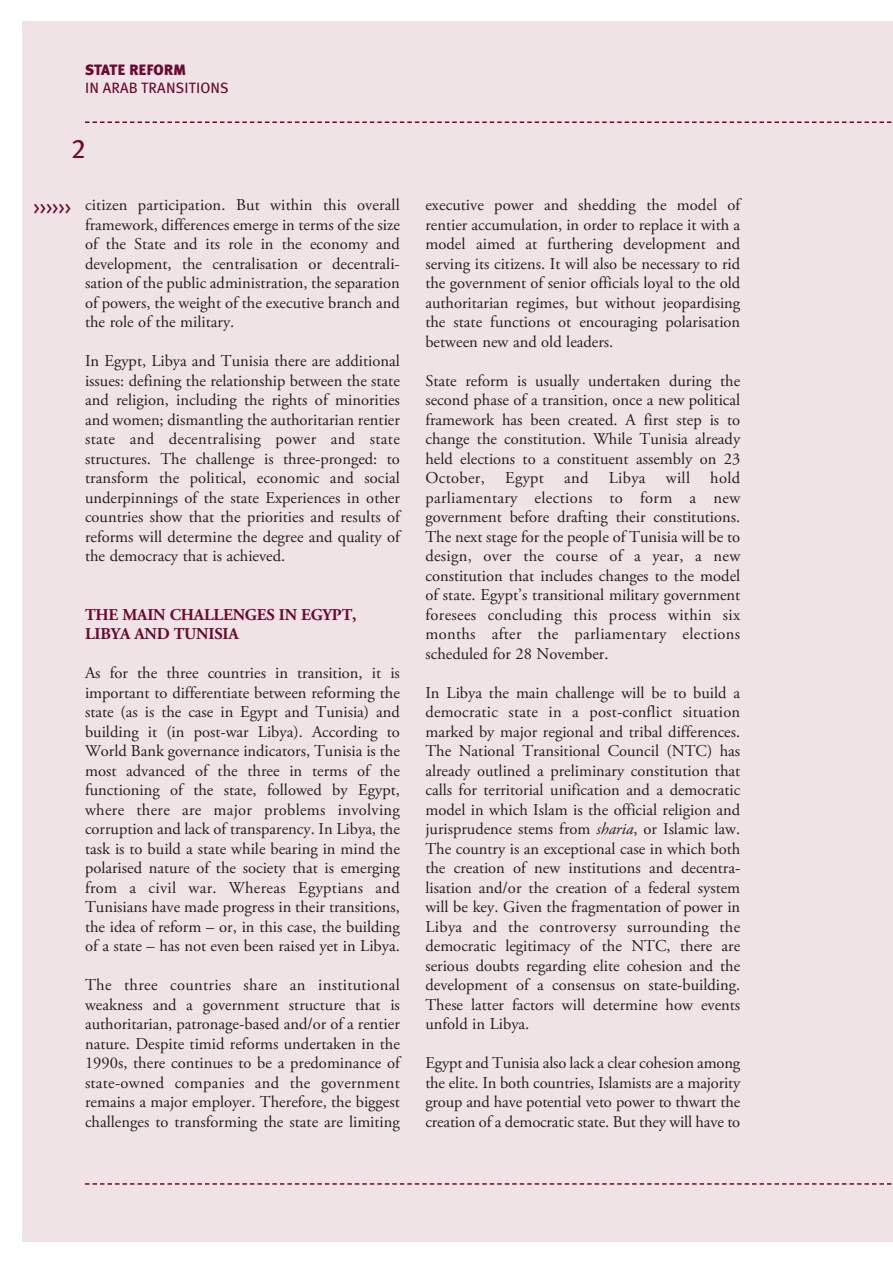
<style>
.page{position:relative;width:893px;height:1263px;background:#fff}
.page>*{position:absolute;margin:0;border:0;box-sizing:border-box;transform-origin:0 0}
.t1{font:27px "Meta Plus Book Caps";color:#6c0932}
.t2{font:18px "Meta Plus Book Caps";color:#6c0932}
.t3{font:16.5px/19.5px "Adobe Garamond Pro";color:#231f20;text-align:justify}
.t4{font:700 16.5px/19.5px "Adobe Garamond Pro";letter-spacing:-.01em;color:#6c0932}
.t5{font:15px "Meta Plus";letter-spacing:.005em;color:#6c0932}
.t6{font:900 15px "Meta Plus";color:#6c0932}
.s1{font-style:italic}
</style>
<div class="page">
<div style="left:22px;top:22px;width:871px;height:1220px;background:#efe3e5"></div>
<svg style="left:85px;top:121px;width:807px;height:2px"></svg>
<svg style="left:85px;top:1183px;width:807px;height:2px"></svg>
<p class="t6" style="left:85px;top:61px;width:103px">STATE REFORM</p>
<p class="t5" style="left:85px;top:79px;width:145px">IN ARAB TRANSITIONS</p>
<h1 class="t1" style="left:71px;top:133px;width:16px">2</h1>
<p class="t2" style="left:34px;top:197px;width:39px">&gt;&gt;&gt;&gt;&gt;&gt;</p>
<p class="t3" style="left:85px;top:196px;width:316px">citizen participation. But within this overall framework, differences emerge in terms of the size of the State and its role in the economy and development, the centralisation or decentrali&shy;sation of the public administration, the separation of powers, the weight of the executive branch and the role of the military.</p>
<p class="t3" style="left:85px;top:352px;width:316px">In Egypt, Libya and Tunisia there are additional issues: defining the relationship between the state and religion, including the rights of minorities and women; dismantling the authoritarian rentier state and decentralising power and state structures. The challenge is three-pronged: to transform the political, economic and social underpinnings of the state Experiences in other countries show that the priorities and results of reforms will determine the degree and quality of the democracy that is achieved.</p>
<p class="t4" style="left:85px;top:606px;width:273px">THE MAIN CHALLENGES IN EGYPT,<br>LIBYA AND TUNISIA</p>
<p class="t3" style="left:85px;top:664px;width:316px">As for the three countries in transition, it is important to differentiate between reforming the state (as is the case in Egypt and Tunisia) and building it (in post-war Libya). According to World Bank governance indicators, Tunisia is the most advanced of the three in terms of the functioning of the state, followed by Egypt, where there are major problems involving corruption and lack of transparency. In Libya, the task is to build a state while bearing in mind the polarised nature of the society that is emerging from a civil war. Whereas Egyptians and Tunisians have made progress in their transitions, the idea of reform – or, in this case, the building of a state – has not even been raised yet in Libya.</p>
<p class="t3" style="left:85px;top:976px;width:316px">The three countries share an institutional weakness and a government structure that is authoritarian, patronage-based and/or of a rentier nature. Despite timid reforms undertaken in the 1990s, there continues to be a predominance of state-owned companies and the government remains a major employer. Therefore, the biggest challenges to transforming the state are limiting</p>
<p class="t3" style="left:425px;top:196px;width:316px">executive power and shedding the model of rentier accumulation, in order to replace it with a model aimed at furthering development and serving its citizens. It will also be necessary to rid the government of senior officials loyal to the old authoritarian regimes, but without jeopardising the state functions ot encouraging polarisation between new and old leaders.</p>
<p class="t3" style="left:425px;top:372px;width:316px">State reform is usually undertaken during the second phase of a transition, once a new political framework has been created. A first step is to change the constitution. While Tunisia already held elections to a constituent assembly on 23<br>October, Egypt and Libya will hold parliamentary elections to form a new government before drafting their constitutions.<br>The next stage for the people of Tunisia will be to design, over the course of a year, a new constitution that includes changes to the model of state. Egypt’s transitional military government foresees concluding this process within six months after the parliamentary elections scheduled for 28 November.</p>
<p class="t3" style="left:425px;top:684px;width:316px">In Libya the main challenge will be to build a democratic state in a post-conflict situation marked by major regional and tribal differences.<br>The National Transitional Council (NTC) has already outlined a preliminary constitution that calls for territorial unification and a democratic model in which Islam is the official religion and jurisprudence stems from <span class="s1">sharia</span>, or Islamic law.<br>The country is an exceptional case in which both the creation of new institutions and decentra&shy;lisation and/or the creation of a federal system will be key. Given the fragmentation of power in Libya and the controversy surrounding the democratic legitimacy of the NTC, there are serious doubts regarding elite cohesion and the development of a consensus on state-building.<br>These latter factors will determine how events unfold in Libya.</p>
<p class="t3" style="left:425px;top:1054px;width:316px">Egypt and Tunisia also lack a clear cohesion among the elite. In both countries, Islamists are a majority group and have potential veto power to thwart the creation of a democratic state. But they will have to</p>
</div>
